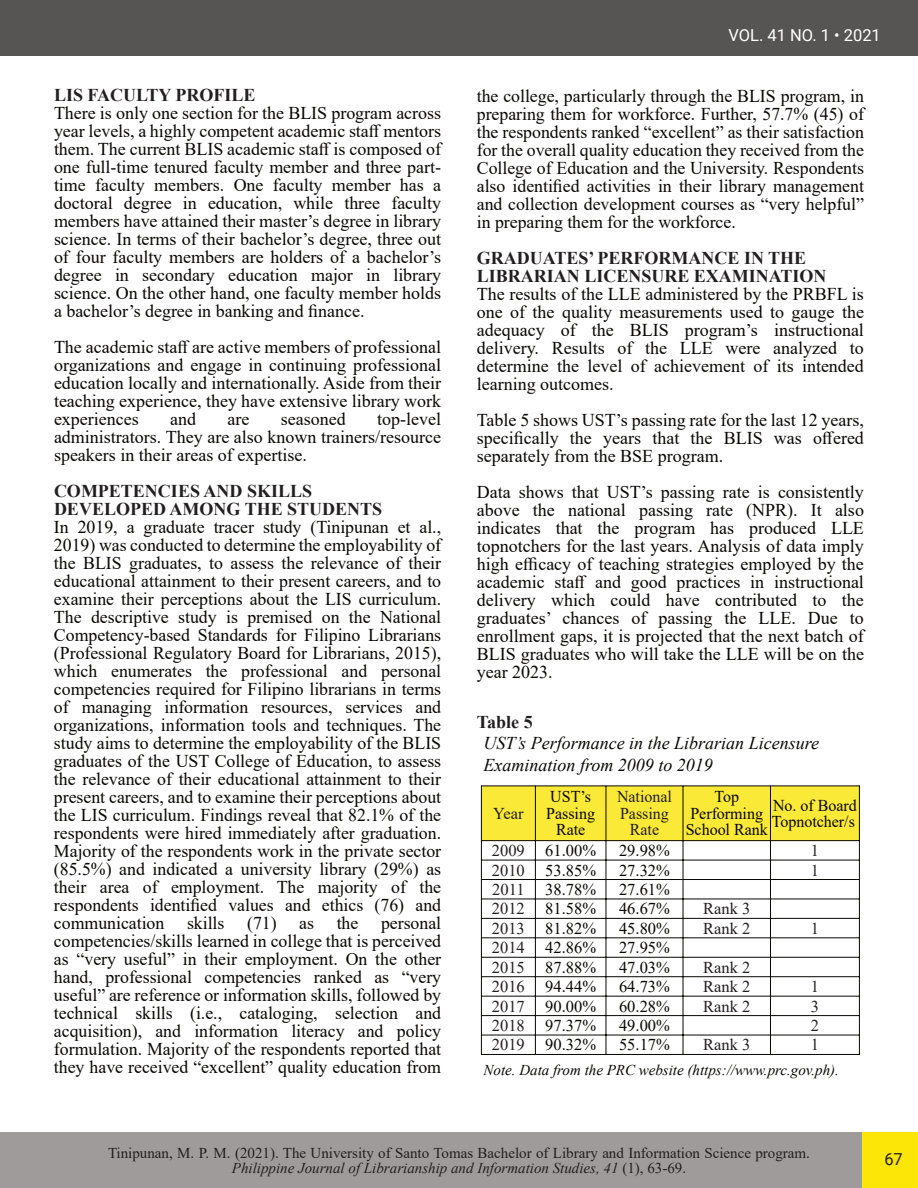
<style>
.page{position:relative;width:918px;height:1188px;background:#fff}
.page>*{position:absolute;margin:0;border:0;box-sizing:border-box;transform-origin:0 0}
.t1{font:18px/18px "Times New Roman";color:#080704;text-align:justify}
.t2{font:700 18px/18px "Times New Roman";color:#231f20}
.t3{font:italic 18px/21.6px "Times New Roman";color:#080704}
.t4{font:16.5px/16.5px "Times New Roman";color:#080704;text-align:center}
.t5{font:16.5px/16.5px "Times New Roman";color:#231f20;text-align:center}
.t6{font:16.5px "Roboto";color:#fff}
.t7{font:16.5px "Roboto";color:#251d1c}
.t8{font:15px/15px "Times New Roman";color:#231f20;text-align:center}
.t9{font:italic 15px "Times New Roman";color:#080704}
.s1{color:#231f20}
.s2{font-style:italic}
</style>
<div class="page">
<div style="left:0;top:1132px;width:862px;height:56px;background:#9f9b9a"></div>
<div style="left:0;top:0;width:918px;height:56px;background:#565554"></div>
<div style="left:862px;top:1132px;width:56px;height:56px;background:#fbe607"></div>
<div style="left:481px;top:786px;width:378px;height:55px;background:#fbe937"></div>
<hr style="left:481px;top:786px;width:1px;height:269px;background:#080704">
<hr style="left:859px;top:786px;width:1px;height:269px;background:#080704">
<hr style="left:535px;top:786px;width:1px;height:268px;background:#080704">
<hr style="left:606px;top:786px;width:1px;height:268px;background:#080704">
<hr style="left:683px;top:786px;width:1px;height:268px;background:#080704">
<hr style="left:770px;top:786px;width:1px;height:268px;background:#080704">
<hr style="left:481px;top:786px;width:378px;height:1px;background:#080704">
<hr style="left:481px;top:840px;width:378px;height:1px;background:#080704">
<hr style="left:481px;top:860px;width:378px;height:1px;background:#080704">
<hr style="left:481px;top:879px;width:378px;height:1px;background:#080704">
<hr style="left:481px;top:899px;width:378px;height:1px;background:#080704">
<hr style="left:481px;top:918px;width:378px;height:1px;background:#080704">
<hr style="left:481px;top:937px;width:378px;height:1px;background:#080704">
<hr style="left:481px;top:957px;width:378px;height:1px;background:#080704">
<hr style="left:481px;top:976px;width:378px;height:1px;background:#080704">
<hr style="left:481px;top:996px;width:378px;height:1px;background:#080704">
<hr style="left:481px;top:1015px;width:378px;height:1px;background:#080704">
<hr style="left:481px;top:1035px;width:378px;height:1px;background:#080704">
<hr style="left:481px;top:1054px;width:378px;height:1px;background:#080704">
<p class="t2" style="left:54px;top:88px;width:203px">LIS FACULTY PROFILE</p>
<p class="t1" style="left:54px;top:106px;width:389px">There is only one section for the BLIS program across year levels, a highly competent academic staff mentors them. The current BLIS academic staff is composed of one full-time tenured faculty member and three part&shy;time faculty members. One faculty member has a doctoral degree in education, while three faculty members have attained their master’s degree in library science. In terms of their bachelor’s degree, three out of four faculty members are holders of a bachelor’s degree in secondary education major in library science. On the other hand, one faculty member holds a bachelor’s degree in banking and finance.</p>
<p class="t1" style="left:54px;top:340px;width:389px">The academic staff are active members of professional organizations and engage in continuing professional education locally and internationally. Aside from their teaching experience, they have extensive library work experiences</p>
<p class="t1" style="left:54px;top:412px;width:389px;text-indent:323px">top-level administrators. They are also known trainers/resource speakers in their areas of expertise.</p>
<p class="t2" style="left:54px;top:484px;width:330px">COMPETENCIES AND SKILLS<br>DEVELOPED AMONG THE STUDENTS</p>
<p class="t1" style="left:54px;top:520px;width:389px">In 2019, a graduate tracer study (Tinipunan et al., 2019) was conducted to determine the employability of the BLIS graduates, to assess the relevance of their educational attainment to their present careers, and to examine their perceptions about the LIS curriculum.<br>The descriptive study is premised on the National Competency-based Standards for Filipino Librarians (Professional Regulatory Board for Librarians, 2015), which enumerates the professional and personal competencies required for Filipino librarians in terms of managing information resources, services and organizations, information tools and techniques. The study aims to determine the employability of the BLIS graduates of the UST College of Education, to assess the relevance of their educational attainment to their present careers, and to examine their perceptions about the LIS curriculum. Findings reveal that 82.1% of the respondents were hired immediately after graduation.<br>Majority of the respondents work in the private sector (85.5%) and indicated a university library (29%) as their area of employment. The majority of the respondents identified values and ethics (76) and communication</p>
<p class="t1" style="left:170px;top:412px;width:27px">and</p>
<p class="t1" style="left:228px;top:412px;width:23px">are</p>
<p class="t1" style="left:281px;top:412px;width:66px">seasoned</p>
<p class="t1" style="left:54px;top:916px;width:389px;text-indent:327px">personal competencies/skills learned in college that is perceived as “very useful” in their employment. On the other hand, professional competencies ranked as “very useful” are reference or information skills, followed by technical skills (i.e., cataloging, selection and acquisition), and information literacy and policy formulation. Majority of the respondents reported that they have received “excellent” quality education from</p>
<p class="t1" style="left:187px;top:916px;width:39px">skills</p>
<p class="t1" style="left:247px;top:916px;width:69px">(71) as</p>
<p class="t1" style="left:337px;top:916px;width:23px">the</p>
<p class="t6" style="left:728px;top:29px;width:154px">VOL. 41 NO. 1 • 2021</p>
<p class="t1" style="left:477px;top:89px;width:389px">the college, particularly through the BLIS program, in preparing them for workforce. Further, 57.7% (45) of the respondents ranked “excellent” as their satisfaction for the overall quality education they received from the College of Education and the University. Respondents also identified activities in their library management and collection development courses as “very helpful” in preparing them for the workforce.</p>
<p class="t2" style="left:477px;top:251px;width:351px">GRADUATES’ PERFORMANCE IN THE<br>LIBRARIAN LICENSURE EXAMINATION</p>
<p class="t1" style="left:477px;top:287px;width:389px">The results of the LLE administered by the PRBFL is one of the quality measurements used to gauge the adequacy of the BLIS program’s instructional delivery. Results of the LLE were analyzed to determine the level of achievement of its intended learning outcomes.</p>
<p class="t1" style="left:477px;top:413px;width:389px">Table 5 shows UST’s passing rate for the last 12 years, specifically the years that the BLIS was offered separately from the BSE program.</p>
<p class="t1" style="left:477px;top:485px;width:389px">Data shows that UST’s passing rate is consistently above the national passing rate (NPR). It also indicates that the program has produced LLE topnotchers for the last years. Analysis of data imply high efficacy of teaching strategies employed by the academic staff and good practices in instructional delivery which could have contributed to the graduates’ chances of passing the LLE. Due to enrollment gaps, it is projected that the next batch of BLIS graduates who will take the LLE will be on the year 2023.</p>
<p class="t2" style="left:477px;top:715px;width:57px">Table 5</p>
<p class="t3" style="left:484px;top:734px;width:337px">UST’s Performance in the Librarian Licensure<br>Examination from 2009 to 2019</p>
<p class="t4" style="left:546px;top:790px;width:50px">UST’s<br>Passing<br>Rate</p>
<p class="t5" style="left:617px;top:790px;width:56px">National<br>Passing<br>Rate</p>
<p class="t4" style="left:686px;top:790px;width:83px">Top<br>Performing<br>School Rank</p>
<p class="t4" style="left:772px;top:799px;width:86px;text-align:left">No. of Board<br>Topnotcher/s</p>
<p class="t4" style="left:492px;top:844px;width:106px"><span class="s1">2009</span> 61.00%</p>
<p class="t4" style="left:619px;top:844px;width:52px">29.98%</p>
<p class="t5" style="left:811px;top:844px;width:10px">1</p>
<p class="t4" style="left:492px;top:863px;width:106px"><span class="s1">2010</span> 53.85%</p>
<p class="t4" style="left:619px;top:863px;width:52px">27.32%</p>
<p class="t5" style="left:811px;top:863px;width:10px">1</p>
<p class="t5" style="left:492px;top:883px;width:34px">2011</p>
<p class="t4" style="left:545px;top:883px;width:52px">38.78%</p>
<p class="t4" style="left:619px;top:883px;width:52px">27.61%</p>
<p class="t4" style="left:492px;top:902px;width:106px"><span class="s1">2012</span> 81.58%</p>
<p class="t4" style="left:619px;top:902px;width:52px">46.67%</p>
<p class="t5" style="left:703px;top:902px;width:49px">Rank 3</p>
<p class="t4" style="left:492px;top:922px;width:106px"><span class="s1">2013</span> 81.82%</p>
<p class="t4" style="left:619px;top:922px;width:52px">45.80%</p>
<p class="t5" style="left:703px;top:922px;width:49px">Rank 2</p>
<p class="t5" style="left:811px;top:922px;width:10px">1</p>
<p class="t4" style="left:492px;top:941px;width:106px"><span class="s1">2014</span> 42.86%</p>
<p class="t4" style="left:619px;top:941px;width:52px">27.95%</p>
<p class="t4" style="left:492px;top:961px;width:106px"><span class="s1">2015</span> 87.88%</p>
<p class="t4" style="left:619px;top:961px;width:52px">47.03%</p>
<p class="t5" style="left:703px;top:961px;width:49px">Rank 2</p>
<p class="t4" style="left:492px;top:980px;width:106px"><span class="s1">2016</span> 94.44%</p>
<p class="t4" style="left:619px;top:980px;width:52px">64.73%</p>
<p class="t5" style="left:703px;top:980px;width:49px">Rank 2</p>
<p class="t5" style="left:811px;top:980px;width:10px">1</p>
<p class="t4" style="left:492px;top:999px;width:106px"><span class="s1">2017</span> 90.00%</p>
<p class="t4" style="left:619px;top:999px;width:52px">60.28%</p>
<p class="t5" style="left:703px;top:999px;width:49px">Rank 2</p>
<p class="t5" style="left:811px;top:999px;width:10px">3</p>
<p class="t4" style="left:492px;top:1019px;width:106px"><span class="s1">2018</span> 97.37%</p>
<p class="t4" style="left:619px;top:1019px;width:52px">49.00%</p>
<p class="t5" style="left:811px;top:1019px;width:10px">2</p>
<p class="t4" style="left:492px;top:1038px;width:106px"><span class="s1">2019</span> 90.32%</p>
<p class="t4" style="left:619px;top:1038px;width:52px">55.17%</p>
<p class="t5" style="left:703px;top:1038px;width:49px">Rank 3</p>
<p class="t5" style="left:811px;top:1038px;width:10px">1</p>
<p class="t5" style="left:493px;top:807px;width:32px">Year</p>
<p class="t9" style="left:484px;top:1065px;width:357px">Note. Data from the PRC website (https://www.prc.gov.ph).</p>
<p class="t8" style="left:108px;top:1147px;width:703px">Tinipunan, M. P. M. (2021). The University of Santo Tomas Bachelor of Library and Information Science program.<br><span class="s2">Philippine Journal of Librarianship and Information Studies, 41</span> (1), 63-69.</p>
<p class="t7" style="left:884px;top:1152px;width:20px">67</p>
</div>
